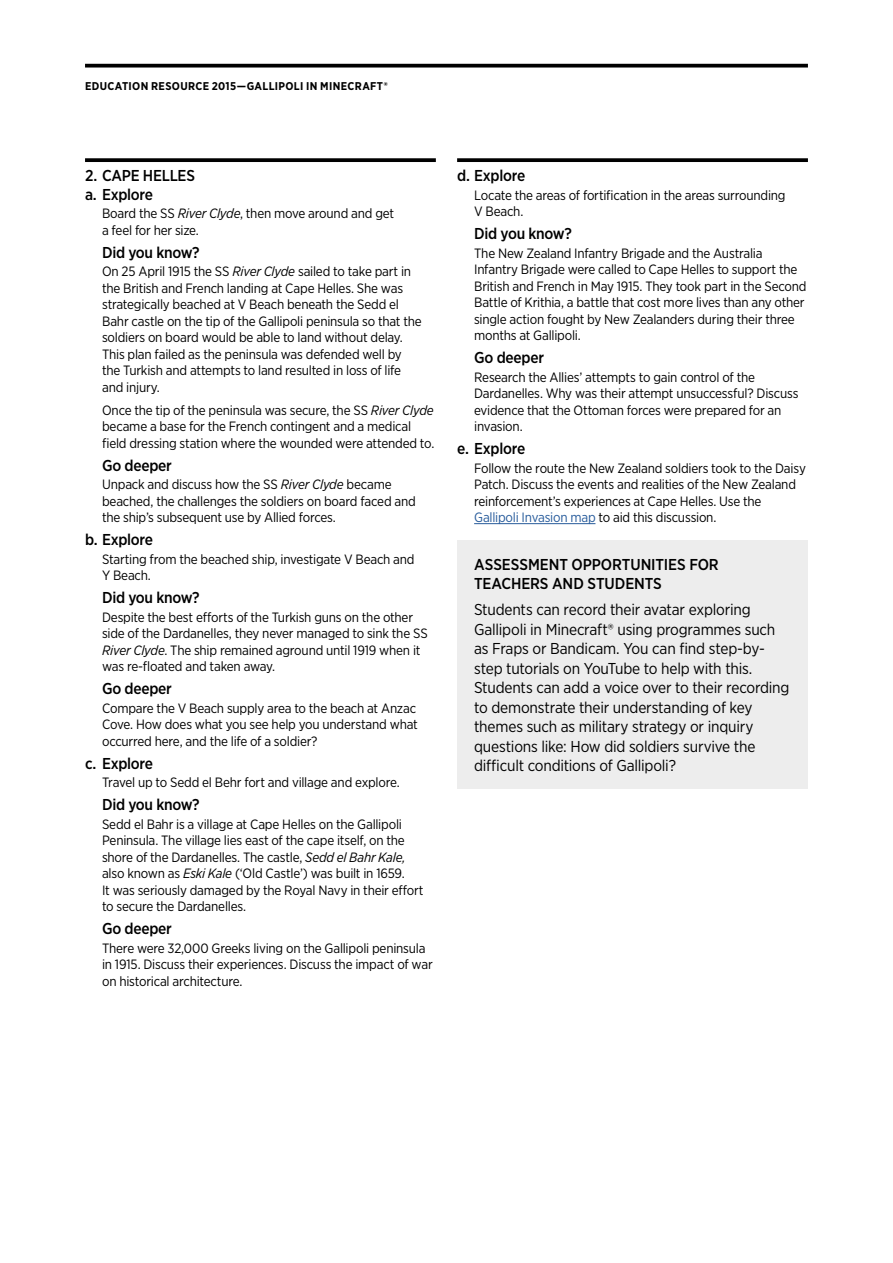
<style>
.page{position:relative;width:893px;height:1263px;background:#fff}
.page>*{position:absolute;margin:0;border:0;box-sizing:border-box;transform-origin:0 0}
.t1{font:15.75px/19.5px "Gotham Narrow";letter-spacing:-.015em;color:#000}
.t2{font:500 15.75px/18.6px "Gotham Narrow";letter-spacing:-.015em;color:#000}
.t3{font:13.5px/16.5px "Gotham Narrow";letter-spacing:-.015em;color:#000}
.t4{font:700 11.25px "Gotham Narrow";letter-spacing:.03em;color:#000}
.s1{font-style:italic}
.s2{color:#275b9b}
</style>
<div class="page">
<svg style="left:85px;top:64px;width:723px;height:4px;fill:#000"></svg>
<hr style="left:474px;top:523px;width:121px;height:1px;background:#275b9b">
<svg style="left:85px;top:158px;width:351px;height:4px"></svg>
<svg style="left:457px;top:158px;width:351px;height:4px"></svg>
<div style="left:457px;top:540px;width:351px;height:248px;background:#ededed"></div>
<p class="t4" style="left:85px;top:79px;width:304px">EDUCATION RESOURCE 2015—GALLIPOLI IN MINECRAFT®</p>
<p class="t2" style="left:85px;top:166px;width:111px">2. CAPE HELLES a. Explore</p>
<p class="t3" style="left:102px;top:205px;width:294px">Board the SS <span class="s1">River Clyde</span>, then move around and get a feel for her size.</p>
<p class="t2" style="left:102px;top:243px;width:99px">Did you know?</p>
<p class="t3" style="left:102px;top:263px;width:321px">On 25 April 1915 the SS <span class="s1">River Clyde</span> sailed to take part in the British and French landing at Cape Helles. She was strategically beached at V Beach beneath the Sedd el Bahr castle on the tip of the Gallipoli peninsula so that the soldiers on board would be able to land without delay.<br>This plan failed as the peninsula was defended well by the Turkish and attempts to land resulted in loss of life and injury.</p>
<p class="t3" style="left:102px;top:401px;width:334px">Once the tip of the peninsula was secure, the SS <span class="s1">River Clyde </span>became a base for the French contingent and a medical field dressing station where the wounded were attended to.</p>
<p class="t2" style="left:102px;top:456px;width:71px">Go deeper</p>
<p class="t3" style="left:102px;top:476px;width:315px">Unpack and discuss how the SS <span class="s1">River Clyde</span> became beached, the challenges the soldiers on board faced and the ship’s subsequent use by Allied forces.</p>
<p class="t2" style="left:85px;top:530px;width:70px">b. Explore</p>
<p class="t3" style="left:102px;top:550px;width:314px">Starting from the beached ship, investigate V Beach and<br>Y Beach.</p>
<p class="t2" style="left:102px;top:588px;width:99px">Did you know?</p>
<p class="t3" style="left:102px;top:608px;width:327px">Despite the best efforts of the Turkish guns on the other side of the Dardanelles, they never managed to sink the SS <span class="s1">River Clyde</span>. The ship remained aground until 1919 when it was re-floated and taken away.</p>
<p class="t2" style="left:102px;top:679px;width:71px">Go deeper</p>
<p class="t3" style="left:102px;top:699px;width:317px">Compare the V Beach supply area to the beach at Anzac<br>Cove. How does what you see help you understand what occurred here, and the life of a soldier?</p>
<p class="t2" style="left:85px;top:754px;width:70px">c. Explore</p>
<p class="t3" style="left:102px;top:774px;width:299px">Travel up to Sedd el Behr fort and village and explore.</p>
<p class="t2" style="left:102px;top:795px;width:99px">Did you know?</p>
<p class="t3" style="left:102px;top:815px;width:323px">Sedd el Bahr is a village at Cape Helles on the Gallipoli Peninsula. The village lies east of the cape itself, on the shore of the Dardanelles. The castle, <span class="s1">Sedd el Bahr Kale, </span>also known as <span class="s1">Eski Kale</span> (‘Old Castle’) was built in 1659.<br>It was seriously damaged by the Royal Navy in their effort to secure the Dardanelles.</p>
<p class="t2" style="left:102px;top:919px;width:71px">Go deeper</p>
<p class="t3" style="left:102px;top:940px;width:332px">There were 32,000 Greeks living on the Gallipoli peninsula in 1915. Discuss their experiences. Discuss the impact of war on historical architecture.</p>
<p class="t2" style="left:457px;top:166px;width:70px">d. Explore</p>
<p class="t3" style="left:474px;top:186px;width:313px">Locate the areas of fortification in the areas surrounding<br>V Beach.</p>
<p class="t2" style="left:474px;top:224px;width:99px">Did you know?</p>
<p class="t3" style="left:474px;top:244px;width:334px">The New Zealand Infantry Brigade and the Australia Infantry Brigade were called to Cape Helles to support the British and French in May 1915. They took part in the Second Battle of Krithia, a battle that cost more lives than any other single action fought by New Zealanders during their three months at Gallipoli.</p>
<p class="t2" style="left:474px;top:348px;width:71px">Go deeper</p>
<p class="t3" style="left:474px;top:368px;width:326px">Research the Allies’ attempts to gain control of the Dardanelles. Why was their attempt unsuccessful? Discuss evidence that the Ottoman forces were prepared for an invasion.</p>
<p class="t2" style="left:457px;top:439px;width:70px">e. Explore</p>
<p class="t3" style="left:474px;top:459px;width:333px">Follow the route the New Zealand soldiers took to the Daisy Patch. Discuss the events and realities of the New Zealand reinforcement’s experiences at Cape Helles. Use the <span class="s2">Gallipoli Invasion map</span> to aid this discussion.</p>
<p class="t2" style="left:474px;top:554px;width:246px;line-height:19.5px">ASSESSMENT OPPORTUNITIES FOR<br>TEACHERS AND STUDENTS</p>
<p class="t1" style="left:474px;top:599px;width:317px">Students can record their avatar exploring Gallipoli in Minecraft® using programmes such as Fraps or Bandicam. You can find step-by&shy;step tutorials on YouTube to help with this.<br>Students can add a voice over to their recording to demonstrate their understanding of key themes such as military strategy or inquiry questions like: How did soldiers survive the difficult conditions of Gallipoli?</p>
</div>
